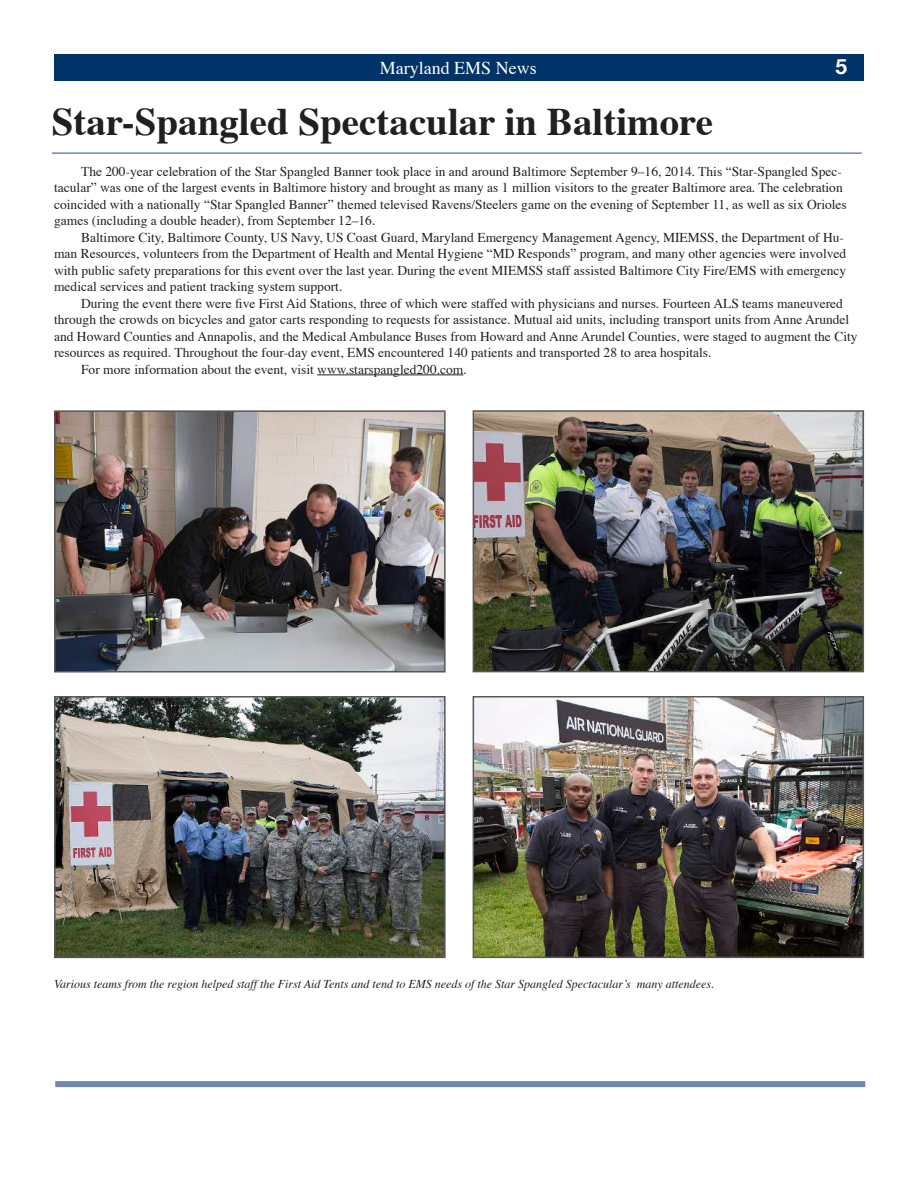
<style>
.page{position:relative;width:918px;height:1188px;background:#fff}
.page>*{position:absolute;margin:0;border:0;box-sizing:border-box;transform-origin:0 0}
.t1{font:700 39px "Times";color:#231f20}
.t2{font:700 21px "Helvetica Neue";color:#fff}
.t3{font:18px "Times";color:#fff}
.t4{font:13.5px/16.5px "Times";color:#231f20}
.t5{font:italic 12px "Times";color:#231f20}
</style>
<div class="page">
<div style="left:54px;top:54px;width:810px;height:27px;background:#003367"></div>
<hr style="left:317px;top:375px;width:146px;height:1px;background:#231f20">
<hr style="left:52px;top:152px;width:810px;height:2px;background:#7087ae">
<img style="left:476px;top:413px;width:385px;height:256px">
<div style="left:473px;top:410px;width:391px;height:262px;border:2px solid #57585a"></div>
<img style="left:57px;top:413px;width:386px;height:257px">
<div style="left:54px;top:410px;width:392px;height:263px;border:2px solid #57585a"></div>
<img style="left:476px;top:699px;width:385px;height:256px">
<div style="left:473px;top:696px;width:391px;height:262px;border:2px solid #57585a"></div>
<img style="left:57px;top:699px;width:386px;height:256px">
<div style="left:54px;top:696px;width:392px;height:262px;border:2px solid #57585a"></div>
<div style="left:55px;top:1081px;width:810px;height:6px;background:#7087ae"></div>
<h3 class="t3" style="left:380px;top:56px;width:158px">Maryland EMS News</h3>
<h2 class="t2" style="left:836px;top:54px;width:13px">5</h2>
<h1 class="t1" style="left:52px;top:95px;width:663px">Star-Spangled Spectacular in Baltimore</h1>
<p class="t4" style="left:54px;top:164px;width:794px;text-indent:27px">The 200-year celebration of the Star Spangled Banner took place in and around Baltimore September 9–16, 2014. This “Star-Spangled Spec&shy;tacular” was one of the largest events in Baltimore history and brought as many as 1 million visitors to the greater Baltimore area. The celebration coincided with a nationally “Star Spangled Banner” themed televised Ravens/Steelers game on the evening of September 11, as well as six Orioles games (including a double header), from September 12–16.</p>
<p class="t4" style="left:54px;top:230px;width:794px;text-indent:27px">Baltimore City, Baltimore County, US Navy, US Coast Guard, Maryland Emergency Management Agency, MIEMSS, the Department of Hu&shy;man Resources, volunteers from the Department of Health and Mental Hygiene “MD Responds” program, and many other agencies were involved with public safety preparations for this event over the last year. During the event MIEMSS staff assisted Baltimore City Fire/EMS with emergency medical services and patient tracking system support.</p>
<p class="t4" style="left:81px;top:296px;width:763px">During the event there were five First Aid Stations, three of which were staffed with physicians and nurses. Fourteen ALS teams maneuvered</p>
<p class="t4" style="left:54px;top:312px;width:797px">through the crowds on bicycles and gator carts responding to requests for assistance. Mutual aid units, including transport units from Anne Arundel</p>
<p class="t4" style="left:54px;top:329px;width:805px">and Howard Counties and Annapolis, and the Medical Ambulance Buses from Howard and Anne Arundel Counties, were staged to augment the City</p>
<p class="t4" style="left:54px;top:345px;width:659px">resources as required. Throughout the four-day event, EMS encountered 140 patients and transported 28 to area hospitals.</p>
<p class="t4" style="left:81px;top:362px;width:387px">For more information about the event, visit www.starspangled200.com.</p>
<p class="t5" style="left:54px;top:977px;width:661px">Various teams from the region helped staff the First Aid Tents and tend to EMS needs of the Star Spangled Spectacular’s many attendees.</p>
</div>
